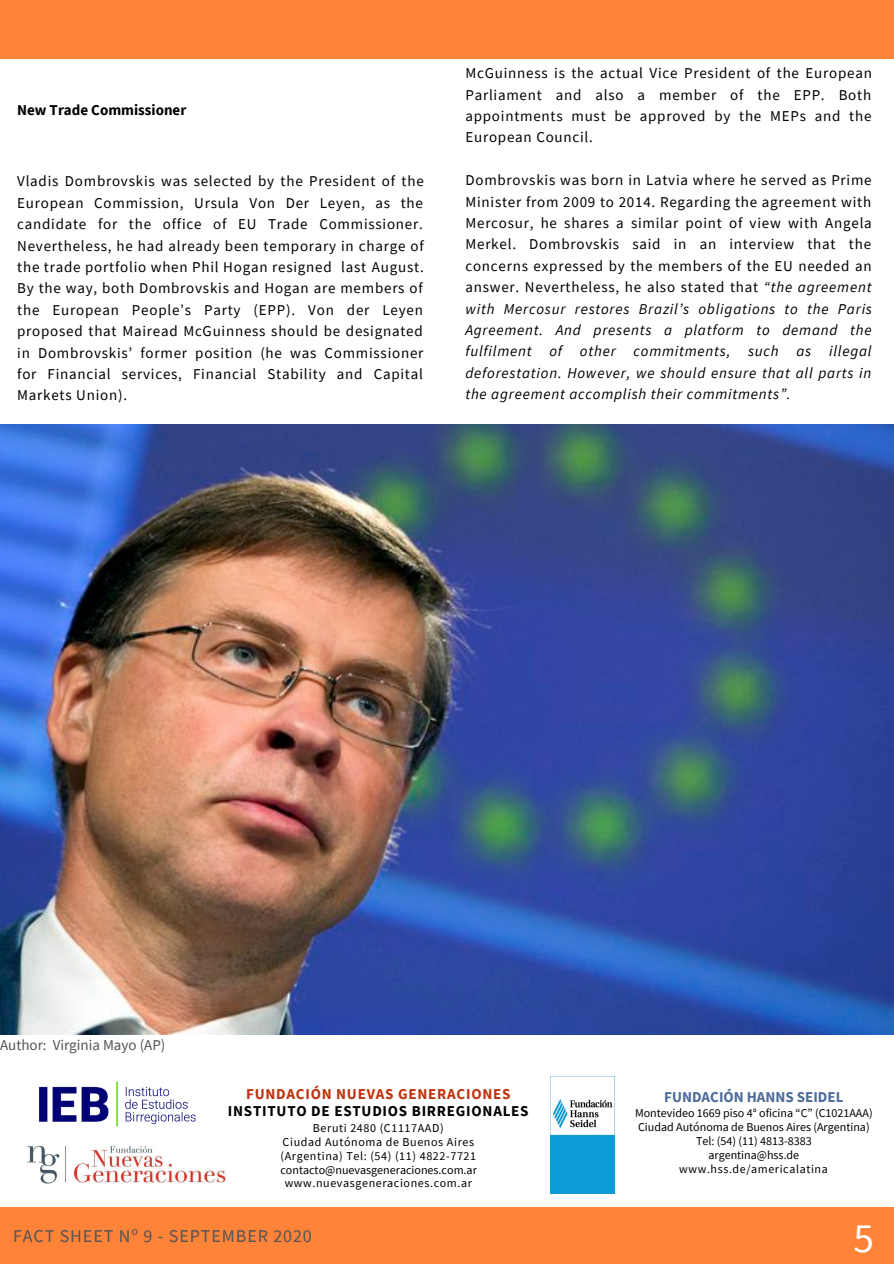
<style>
.page{position:relative;width:894px;height:1264px;background:#fff}
.page>*{position:absolute;margin:0;border:0;box-sizing:border-box;transform-origin:0 0}
.t1{font:41.4px "Source Sans Pro";color:#fcfeff}
.t2{font:18px "Source Sans Pro";letter-spacing:.05em;color:#545454}
.t3{font:15px/21.5px "Source Sans Pro";letter-spacing:.05em;color:#000;text-align:justify}
.t4{font:700 15px "Source Sans Pro";letter-spacing:.05em;color:#000}
.t5{font:700 15px "Source Sans Pro";letter-spacing:.05em;color:#bf320d}
.t6{font:15px "Source Sans Pro";color:#545454}
.t7{font:700 15px "Source Sans Pro";color:#4d6b99}
.t8{font:700 15px "Source Sans Pro";color:#000}
.t9{font:12px "Source Sans Pro";color:#000}
.t10{font:12px "Source Sans Pro";letter-spacing:.05em;color:#000}
.s1{font-style:italic}
</style>
<div class="page">
<div style="left:0;top:0;width:893px;height:58px;background:#fd8339"></div>
<div style="left:0;top:1207px;width:893px;height:56px;background:#fd8339"></div>
<img style="left:27px;top:1145px;width:200px;height:39px">
<img style="left:39px;top:1081px;width:157px;height:46px">
<img style="left:550px;top:1076px;width:64px;height:117px">
<img style="left:0;top:425px;width:893px;height:609px">
<p class="t8" style="left:17px;top:100px;width:171px">New Trade Commissioner</p>
<p class="t3" style="left:17px;top:170px;width:408px">Vladis Dombrovskis was selected by the President of the European Commission, Ursula Von Der Leyen, as the candidate for the office of EU Trade Commissioner.<br>Nevertheless, he had already been temporary in charge of the trade portfolio when Phil Hogan resigned last August.<br>By the way, both Dombrovskis and Hogan are members of the European People’s Party (EPP). Von der Leyen proposed that Mairead McGuinness should be designated in Dombrovskis’ former position (he was Commissioner for Financial services, Financial Stability and Capital Markets Union).</p>
<p class="t3" style="left:465px;top:62px;width:408px">McGuinness is the actual Vice President of the European Parliament and also a member of the EPP. Both appointments must be approved by the MEPs and the European Council.</p>
<p class="t3" style="left:465px;top:169px;width:408px">Dombrovskis was born in Latvia where he served as Prime Minister from 2009 to 2014. Regarding the agreement with Mercosur, he shares a similar point of view with Angela Merkel. Dombrovskis said in an interview that the concerns expressed by the members of the EU needed an answer. Nevertheless, he also stated that <span class="s1">“the agreement with Mercosur restores Brazil’s obligations to the Paris Agreement. And presents a platform to demand the fulfilment of other commitments, such as illegal deforestation. However, we should ensure that all parts in the agreement accomplish their commitments”.</span></p>
<p class="t6" style="left:0;top:1035px;width:167px">Author: Virginia Mayo (AP)</p>
<p class="t5" style="left:246px;top:1083px;width:266px">FUNDACIÓN NUEVAS GENERACIONES</p>
<p class="t4" style="left:228px;top:1101px;width:302px">INSTITUTO DE ESTUDIOS BIRREGIONALES</p>
<p class="t10" style="left:313px;top:1119px;width:132px">Beruti 2480 (C1117AAD)</p>
<p class="t10" style="left:282px;top:1133px;width:193px">Ciudad Autónoma de Buenos Aires</p>
<p class="t10" style="left:280px;top:1147px;width:197px">(Argentina) Tel: (54) (11) 4822-7721</p>
<p class="t9" style="left:280px;top:1161px;width:198px">contacto@nuevasgeneraciones.com.ar</p>
<p class="t10" style="left:285px;top:1175px;width:189px">www.nuevasgeneraciones.com.ar</p>
<p class="t7" style="left:664px;top:1087px;width:181px">FUNDACIÓN HANNS SEIDEL</p>
<p class="t9" style="left:635px;top:1105px;width:239px">Montevideo 1669 piso 4° oficina “C” (C1021AAA)</p>
<p class="t9" style="left:638px;top:1119px;width:233px">Ciudad Autónoma de Buenos Aires (Argentina)</p>
<p class="t9" style="left:695px;top:1133px;width:117px">Tel: (54) (11) 4813-8383</p>
<p class="t9" style="left:708px;top:1147px;width:92px">argentina@hss.de</p>
<p class="t10" style="left:679px;top:1161px;width:150px">www.hss.de/americalatina</p>
<p class="t2" style="left:13px;top:1224px;width:300px">FACT SHEET Nº 9 - SEPTEMBER 2020</p>
<p class="t1" style="left:853px;top:1211px;width:22px">5</p>
</div>
